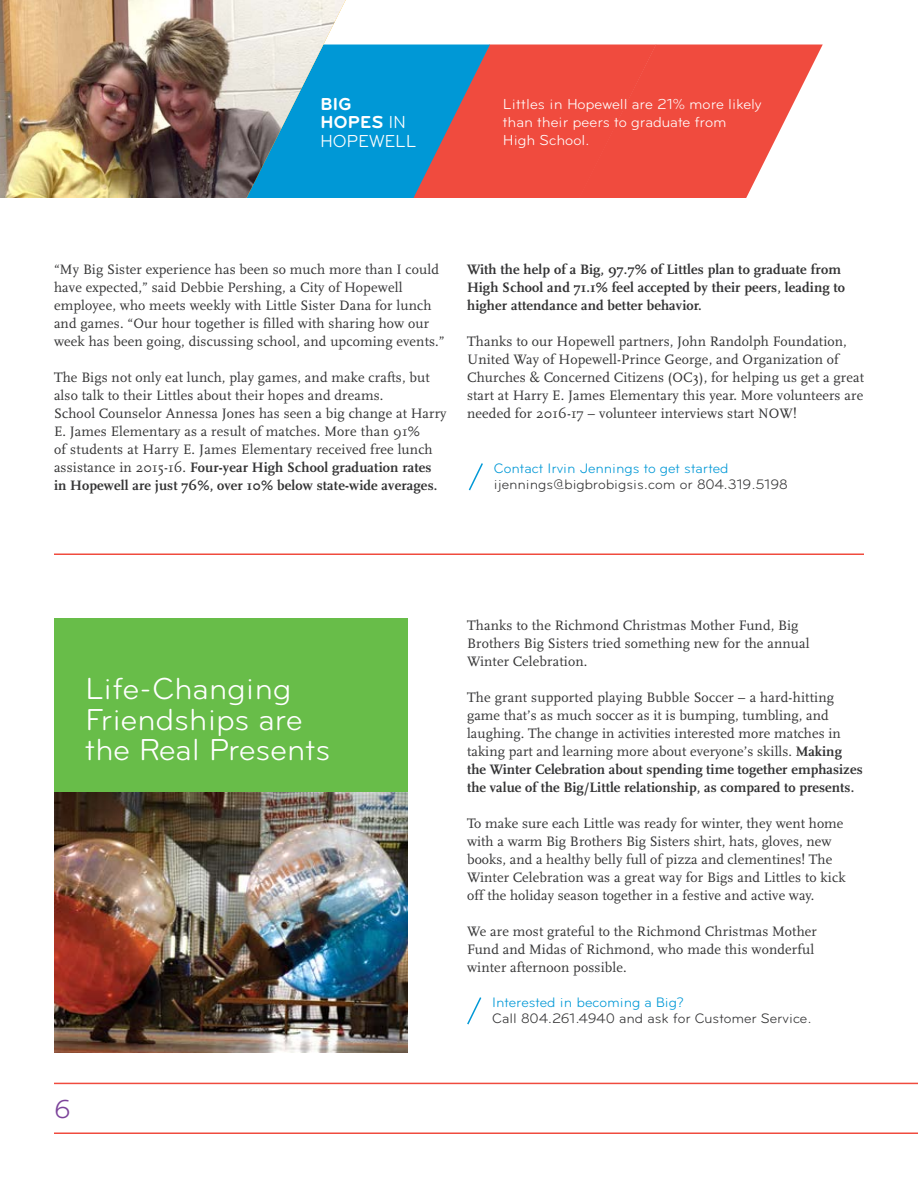
<style>
.page{position:relative;width:918px;height:1188px;background:#fff}
.page>*{position:absolute;margin:0;border:0;box-sizing:border-box;transform-origin:0 0}
.t1{font:31.5px/30.2px "Bryant";letter-spacing:-.005em;color:#fff}
.t2{font:27px "Bryant";color:#7c439a}
.t3{font:18px/18.9px "Bryant";color:#fff}
.t4{font:15px/18px "Bryant";color:#fff}
.t5{font:14.25px/18px "Scala";letter-spacing:.01em;color:#333334}
.t6{font:700 14.25px/18px "Scala";letter-spacing:.01em;color:#333334}
.t7{font:14.25px "Bryant";color:#333334}
.t8{font:14.25px "Bryant";color:#0098d6}
.s1{font-weight:700}
</style>
<div class="page">
<div style="left:54px;top:618px;width:353px;height:176px;background:#68bd49"></div>
<svg style="left:346px;top:45px;width:477px;height:153px;background:#b9696e"></svg>
<img style="left:0;top:0;width:346px;height:198px">
<svg style="left:468px;top:463px;width:15px;height:28px"></svg>
<hr style="left:54px;top:554px;width:810px;height:1px;background:#f04b3e">
<svg style="left:467px;top:997px;width:15px;height:28px"></svg>
<img style="left:54px;top:793px;width:353px;height:260px">
<hr style="left:54px;top:1083px;width:864px;height:1px;background:#f04b3e">
<hr style="left:54px;top:1132px;width:864px;height:2px;background:#f04b3e">
<p class="t3" style="left:320px;top:94px;width:98px"><span class="s1">BIG<br>HOPES</span> IN<br>HOPEWELL</p>
<p class="t4" style="left:503px;top:95px;width:260px">Littles in Hopewell are 21% more likely than their peers to graduate from<br>High School.</p>
<p class="t5" style="left:54px;top:260px;width:392px">“My Big Sister experience has been so much more than I could have expected,” said Debbie Pershing, a City of Hopewell employee, who meets weekly with Little Sister Dana for lunch and games. “Our hour together is filled with sharing how our week has been going, discussing school, and upcoming events.”</p>
<p class="t5" style="left:54px;top:368px;width:394px">The Bigs not only eat lunch, play games, and make crafts, but also talk to their Littles about their hopes and dreams.<br>School Counselor Annessa Jones has seen a big change at Harry E. James Elementary as a result of matches. More than 91%<br>of students at Harry E. James Elementary received free lunch assistance in 2015-16. <span class="s1">Four-year High School graduation rates in Hopewell are just 76%, over 10% below state-wide averages.</span></p>
<p class="t6" style="left:467px;top:260px;width:380px">With the help of a Big, 97.7% of Littles plan to graduate from<br>High School and 71.1% feel accepted by their peers, leading to higher attendance and better behavior.</p>
<p class="t5" style="left:467px;top:332px;width:398px">Thanks to our Hopewell partners, John Randolph Foundation, United Way of Hopewell-Prince George, and Organization of Churches &amp; Concerned Citizens (OC3), for helping us get a great start at Harry E. James Elementary this year. More volunteers are needed for 2016-17 – volunteer interviews start NOW!</p>
<p class="t8" style="left:494px;top:460px;width:236px">Contact Irvin Jennings to get started</p>
<p class="t7" style="left:494px;top:477px;width:296px">ijennings@bigbrobigsis.com or 804.319.5198</p>
<h1 class="t1" style="left:85px;top:674px;width:247px">Life-Changing<br>Friendships are the Real Presents</h1>
<h2 class="t2" style="left:54px;top:1094px;width:18px">6</h2>
<p class="t5" style="left:467px;top:617px;width:344px">Thanks to the Richmond Christmas Mother Fund, Big<br>Brothers Big Sisters tried something new for the annual<br>Winter Celebration.</p>
<p class="t5" style="left:467px;top:689px;width:397px">The grant supported playing Bubble Soccer – a hard-hitting game that’s as much soccer as it is bumping, tumbling, and laughing. The change in activities interested more matches in taking part and learning more about everyone’s skills. <span class="s1">Making the Winter Celebration about spending time together emphasizes the value of the Big/Little relationship, as compared to presents.</span></p>
<p class="t5" style="left:467px;top:815px;width:380px">To make sure each Little was ready for winter, they went home with a warm Big Brothers Big Sisters shirt, hats, gloves, new books, and a healthy belly full of pizza and clementines! The Winter Celebration was a great way for Bigs and Littles to kick off the holiday season together in a festive and active way.</p>
<p class="t5" style="left:467px;top:923px;width:351px">We are most grateful to the Richmond Christmas Mother<br>Fund and Midas of Richmond, who made this wonderful winter afternoon possible.</p>
<p class="t8" style="left:492px;top:994px;width:194px">Interested in becoming a Big?</p>
<p class="t7" style="left:492px;top:1011px;width:321px">Call 804.261.4940 and ask for Customer Service.</p>
</div>
